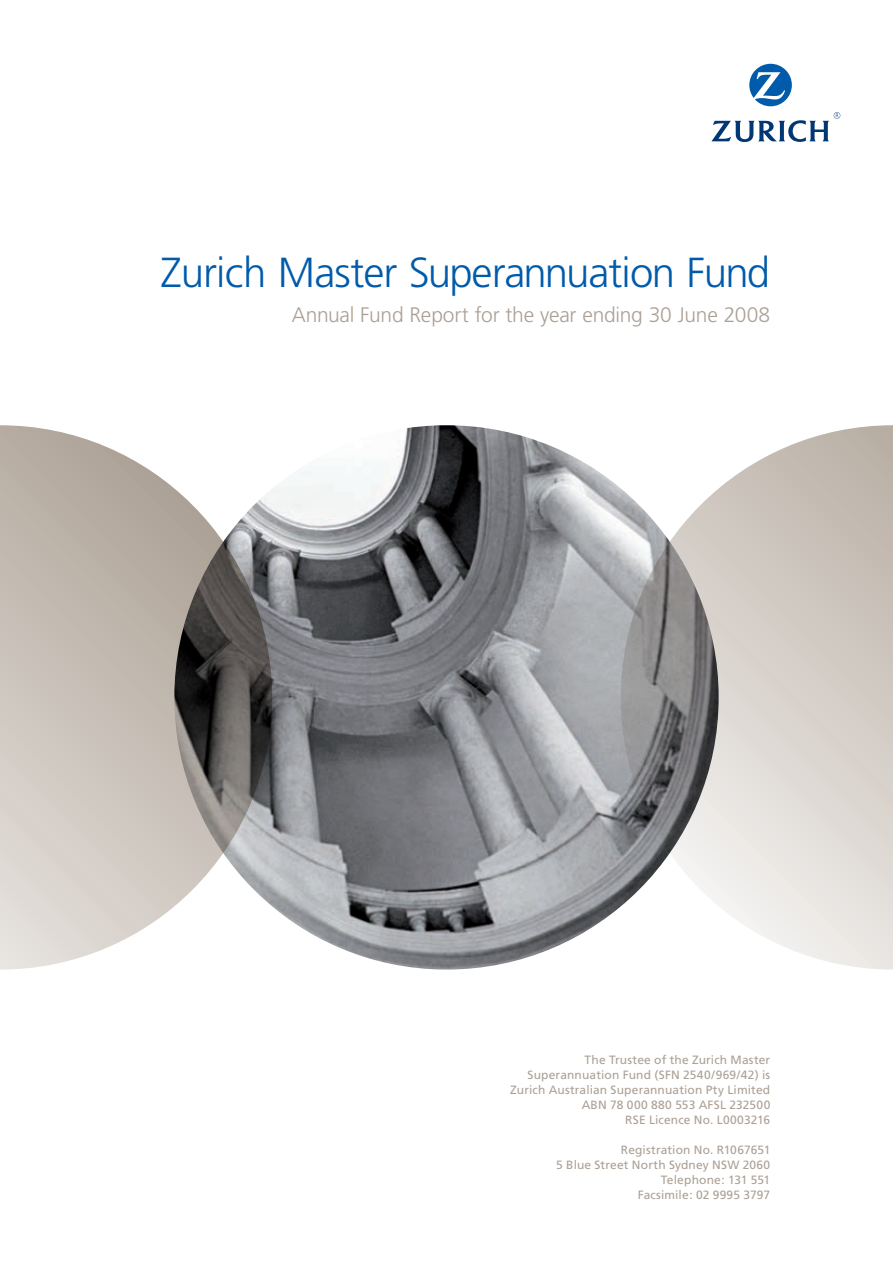
<style>
.page{position:relative;width:893px;height:1263px;background:#fff}
.page>*{position:absolute;margin:0;border:0;box-sizing:border-box;transform-origin:0 0}
.t1{font:300 42px "Frutiger";letter-spacing:-.025em;color:#015bab}
.t2{font:300 21px "Frutiger";letter-spacing:-.015em;color:#aba095}
.t3{font:12px/15px "Frutiger";letter-spacing:.01em;color:#aba095;text-align:right}
</style>
<div class="page">
<svg style="left:749px;top:64px;width:43px;height:42px"></svg>
<svg style="left:711px;top:112px;width:129px;height:30px"></svg>
<img style="left:174px;top:425px;width:545px;height:544px;border-radius:50%">
<svg style="left:0;top:425px;width:272px;height:544px"></svg>
<svg style="left:621px;top:425px;width:272px;height:544px"></svg>
<h1 class="t1" style="left:161px;top:248px;width:611px">Zurich Master Superannuation Fund</h1>
<h2 class="t2" style="left:292px;top:303px;width:480px">Annual Fund Report for the year ending 30 June 2008</h2>
<p class="t3" style="left:510px;top:1052px;width:262px">The Trustee of the Zurich Master Superannuation Fund (SFN 2540/969/42) is Zurich Australian Superannuation Pty Limited ABN 78 000 880 553 AFSL 232500<br>RSE Licence No. L0003216</p>
<p class="t3" style="left:556px;top:1142px;width:216px">Registration No. R1067651<br>5 Blue Street North Sydney NSW 2060<br>Telephone: 131 551<br>Facsimile: 02 9995 3797</p>
</div>
